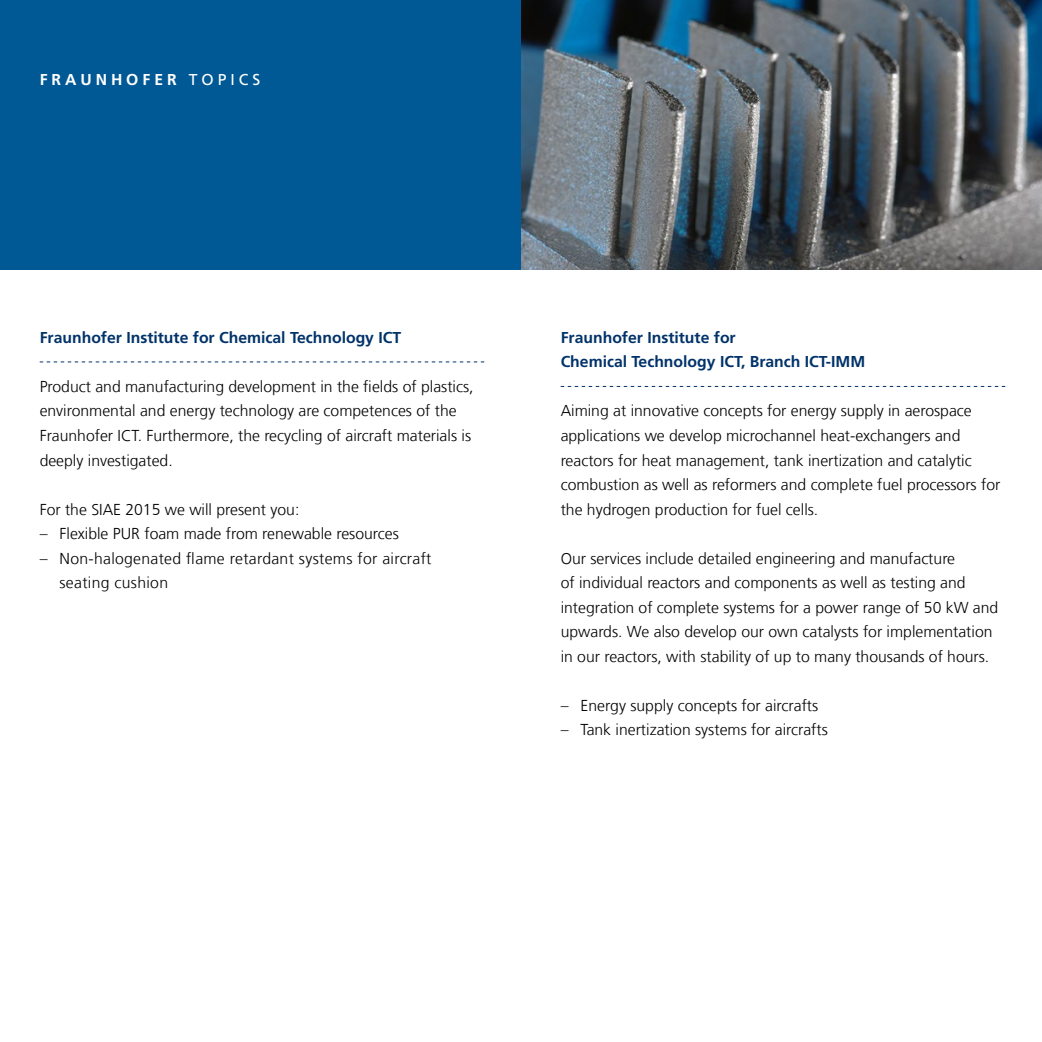
<style>
.page{position:relative;width:1042px;height:1042px;background:#fff}
.page>*{position:absolute;margin:0;border:0;box-sizing:border-box;transform-origin:0 0}
.t1{font:300 15.75px/24.5px "Frutiger LT Com";color:#000}
.t2{font:700 15.75px/24.5px "Frutiger LT Com";color:#003269}
.t3{font:300 15.75px/24.5px "Frutiger LT Com";letter-spacing:.02em;color:#000}
.t4{font:700 15.75px "Frutiger LT Com";letter-spacing:.25em;color:#fff}
.s1{font-weight:400}
</style>
<div class="page">
<div style="left:0;top:0;width:1042px;height:269px;background:#005995"></div>
<img style="left:521px;top:0;width:521px;height:269px">
<svg style="left:561px;top:386px;width:445px;height:1px"></svg>
<svg style="left:40px;top:361px;width:445px;height:1px"></svg>
<p class="t4" style="left:40px;top:71px;width:222px">FRAUNHOFER <span class="s1">TOPICS</span></p>
<p class="t2" style="left:40px;top:325px;width:363px">Fraunhofer Institute for Chemical Technology ICT</p>
<p class="t1" style="left:40px;top:374px;width:435px">Product and manufacturing development in the fields of plastics, environmental and energy technology are competences of the Fraunhofer ICT. Furthermore, the recycling of aircraft materials is deeply investigated.</p>
<p class="t1" style="left:40px;top:497px;width:261px">For the SIAE 2015 we will present you:</p>
<p class="t1" style="left:40px;top:521px;width:361px">– Flexible PUR foam made from renewable resources</p>
<p class="t3" style="left:60px;top:546px;width:373px;text-indent:-20px">– Non-halogenated flame retardant systems for aircraft seating cushion</p>
<p class="t2" style="left:561px;top:325px;width:306px">Fraunhofer Institute for<br>Chemical Technology ICT, Branch ICT-IMM</p>
<p class="t1" style="left:561px;top:399px;width:441px">Aiming at innovative concepts for energy supply in aerospace applications we develop microchannel heat-exchangers and reactors for heat management, tank inertization and catalytic combustion as well as reformers and complete fuel processors for the hydrogen production for fuel cells.</p>
<p class="t1" style="left:561px;top:546px;width:439px">Our services include detailed engineering and manufacture<br>of individual reactors and components as well as testing and integration of complete systems for a power range of 50 kW and upwards. We also develop our own catalysts for implementation in our reactors, with stability of up to many thousands of hours.</p>
<p class="t1" style="left:561px;top:693px;width:259px">– Energy supply concepts for aircrafts</p>
<p class="t1" style="left:561px;top:717px;width:269px">– Tank inertization systems for aircrafts</p>
</div>
